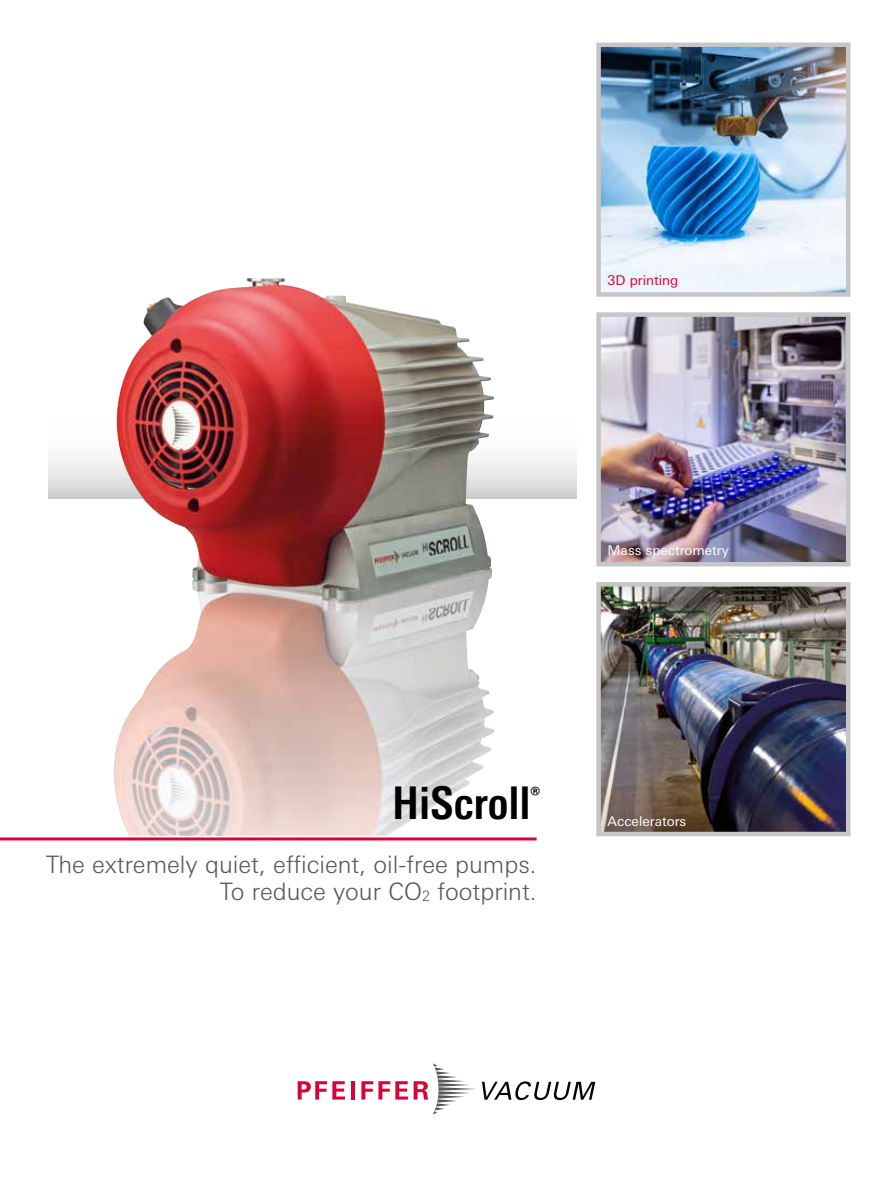
<style>
.page{position:relative;width:893px;height:1191px;background:#fff}
.page>*{position:absolute;margin:0;border:0;box-sizing:border-box;transform-origin:0 0}
.t1{font:700 condensed 45px "Univers Next Pro";letter-spacing:.01em;color:#000}
.t2{font:300 24px/27px "Univers Next W1 G";color:#575756;text-align:right}
.t3{font:13.5px "Univers Next W1 G";color:#fff}
.t4{font:13.5px "Univers Next W1 G";color:#d80437}
.s1{font-size:14.4px}
</style>
<div class="page">
<svg style="left:48px;top:457px;width:529px;height:42px"></svg>
<hr style="left:0;top:837px;width:537px;height:3px;background:#d80437">
<svg style="left:482px;top:1081px;width:113px;height:19px"></svg>
<svg style="left:298px;top:1081px;width:47px;height:18px"></svg>
<hr style="left:351px;top:1081px;width:4px;height:18px;background:#d80437">
<svg style="left:361px;top:1081px;width:47px;height:18px"></svg>
<svg style="left:414px;top:1063px;width:61px;height:51px"></svg>
<img style="left:601px;top:587px;width:244px;height:244px">
<div style="left:596px;top:582px;width:254px;height:254px;border:4px solid #c6c6c6"></div>
<img style="left:601px;top:317px;width:244px;height:244px">
<div style="left:596px;top:312px;width:254px;height:254px;border:4px solid #c6c6c6"></div>
<img style="left:601px;top:48px;width:244px;height:244px">
<div style="left:596px;top:43px;width:254px;height:254px;border:4px solid #c6c6c6"></div>
<img style="left:103px;top:278px;width:392px;height:558px">
<p class="t4" style="left:608px;top:273px;width:72px">3D printing</p>
<p class="t3" style="left:608px;top:543px;width:123px">Mass spectrometry</p>
<h1 class="t1" style="left:392px;top:776px;width:149px">HiScroll<sup>®</sup></h1>
<p class="t2" style="left:46px;top:851px;width:492px">The extremely quiet, efficient, oil-free pumps.<br>To reduce your CO<span class="s1">2</span> footprint.</p>
<p class="t3" style="left:608px;top:813px;width:80px">Accelerators</p>
</div>
